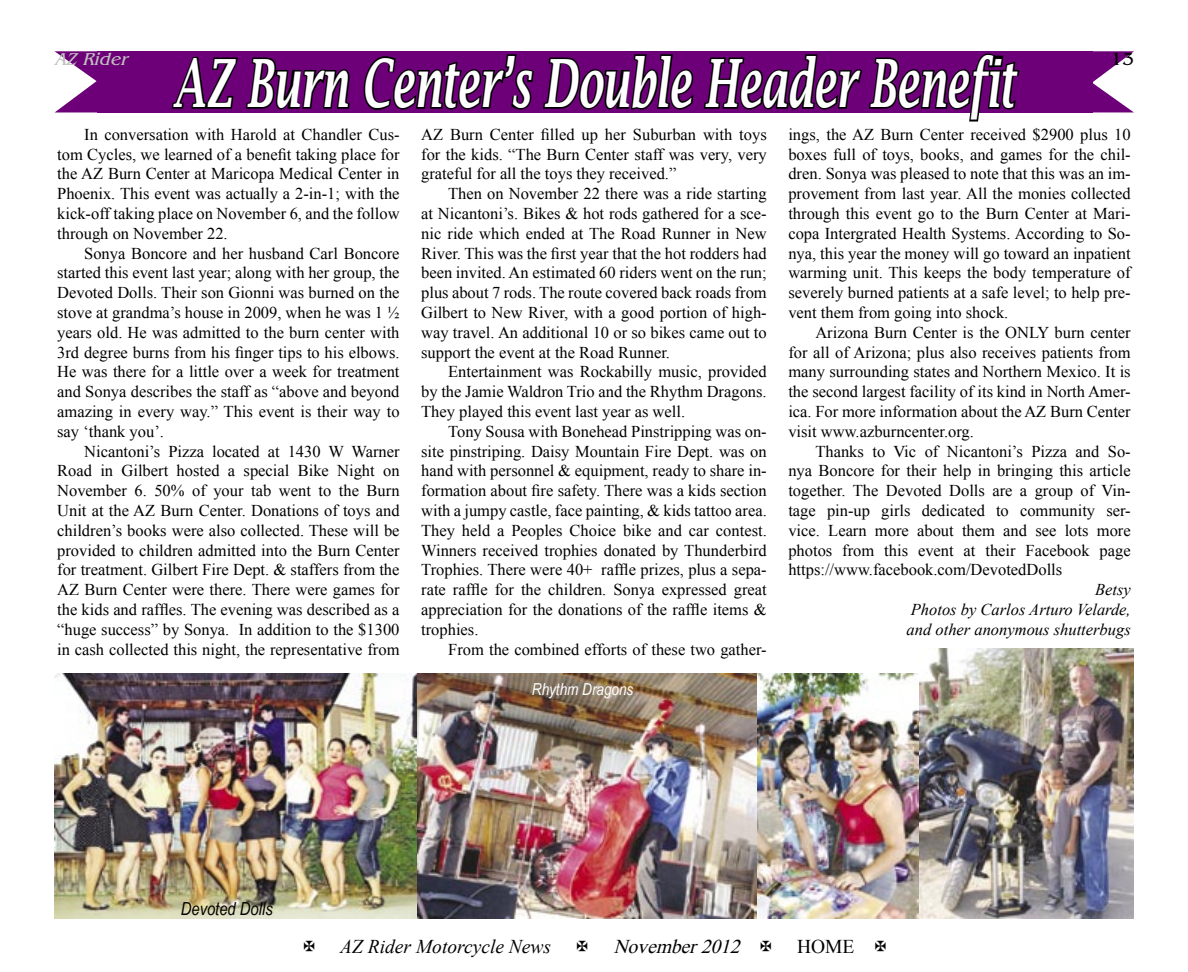
<style>
.page{position:relative;width:1188px;height:972px;background:#fff}
.page>*{position:absolute;margin:0;border:0;box-sizing:border-box;transform-origin:0 0}
.t1{font:italic 600 66.6px "Lucida Bright";color:#fff;scale:.62 1}
.t2{font:italic 19.5px "Times New Roman";color:#000}
.t3{font:italic 19.5px "Times New Roman";color:#000}
.t4{font:19.5px "Times New Roman";color:#000}
.t5{font:italic 18px "Arial Narrow";color:#000}
.t6{font:italic 18px "Benguiat";color:#c0c0c0}
.t7{font:18px "Benguiat";color:#000}
.t8{font:16.5px/19.8px "Times New Roman";color:#000;text-align:justify}
.t9{font:italic 16.5px "Times New Roman";color:#000}
.t10{font:italic 16.5px "Arial Narrow";color:#fff}
</style>
<div class="page">
<div style="left:97px;top:52px;width:996px;height:61px;background:#6d0078"></div>
<svg style="left:55px;top:51px;width:86px;height:61px"></svg>
<svg style="left:1048px;top:51px;width:86px;height:61px"></svg>
<img style="left:54px;top:674px;width:363px;height:244px">
<img style="left:417px;top:674px;width:502px;height:244px">
<img style="left:919px;top:649px;width:215px;height:269px">
<svg style="left:170px;top:51px;width:181px;height:59px"></svg>
<svg style="left:363px;top:54px;width:171px;height:56px"></svg>
<svg style="left:543px;top:54px;width:151px;height:56px"></svg>
<svg style="left:702px;top:51px;width:319px;height:71px"></svg>
<p class="t6" style="left:54px;top:49px;width:80px">AZ Rider</p>
<p class="t7" style="left:1111px;top:49px;width:25px">13</p>
<p class="t1" style="left:174px;top:45px;width:1358px">AZ Burn Center’s Double Header Benefit</p>
<p class="t8" style="left:57px;top:124px;width:344px;text-indent:27px">In conversation with Harold at Chandler Cus&shy;tom Cycles, we learned of a benefit taking place for the AZ Burn Center at Maricopa Medical Center in Phoenix. This event was actually a 2-in-1; with the kick-off taking place on November 6, and the follow through on November 22.</p>
<p class="t8" style="left:57px;top:243px;width:344px;text-indent:27px">Sonya Boncore and her husband Carl Boncore started this event last year; along with her group, the Devoted Dolls. Their son Gionni was burned on the stove at grandma’s house in 2009, when he was 1 ½ years old. He was admitted to the burn center with 3rd degree burns from his finger tips to his elbows.<br>He was there for a little over a week for treatment and Sonya describes the staff as “above and beyond amazing in every way.” This event is their way to say ‘thank you’.</p>
<p class="t8" style="left:57px;top:441px;width:344px;text-indent:27px">Nicantoni’s Pizza located at 1430 W Warner Road in Gilbert hosted a special Bike Night on November 6. 50% of your tab went to the Burn Unit at the AZ Burn Center. Donations of toys and children’s books were also collected. These will be provided to children admitted into the Burn Center for treatment. Gilbert Fire Dept. &amp; staffers from the AZ Burn Center were there. There were games for the kids and raffles. The evening was described as a “huge success” by Sonya. In addition to the $1300 in cash collected this night, the representative from</p>
<p class="t8" style="left:421px;top:124px;width:347px">AZ Burn Center filled up her Suburban with toys for the kids. “The Burn Center staff was very, very grateful for all the toys they received.”</p>
<p class="t8" style="left:421px;top:184px;width:347px;text-indent:27px">Then on November 22 there was a ride starting at Nicantoni’s. Bikes &amp; hot rods gathered for a sce&shy;nic ride which ended at The Road Runner in New River. This was the first year that the hot rodders had been invited. An estimated 60 riders went on the run; plus about 7 rods. The route covered back roads from Gilbert to New River, with a good portion of high&shy;way travel. An additional 10 or so bikes came out to support the event at the Road Runner.</p>
<p class="t8" style="left:421px;top:362px;width:347px;text-indent:27px">Entertainment was Rockabilly music, provided by the Jamie Waldron Trio and the Rhythm Dragons.<br>They played this event last year as well.</p>
<p class="t8" style="left:421px;top:421px;width:347px;text-indent:27px">Tony Sousa with Bonehead Pinstripping was on&shy;site pinstriping. Daisy Mountain Fire Dept. was on hand with personnel &amp; equipment, ready to share in&shy;formation about fire safety. There was a kids section with a jumpy castle, face painting, &amp; kids tattoo area.<br>They held a Peoples Choice bike and car contest.<br>Winners received trophies donated by Thunderbird Trophies. There were 40+ raffle prizes, plus a sepa&shy;rate raffle for the children. Sonya expressed great appreciation for the donations of the raffle items &amp; trophies.</p>
<p class="t8" style="left:448px;top:639px;width:320px">From the combined efforts of these two gather-</p>
<p class="t10" style="left:532px;top:678px;width:103px">Rhythm Dragons</p>
<p class="t8" style="left:788px;top:124px;width:344px">ings, the AZ Burn Center received $2900 plus 10 boxes full of toys, books, and games for the chil&shy;dren. Sonya was pleased to note that this was an im&shy;provement from last year. All the monies collected through this event go to the Burn Center at Mari&shy;copa Intergrated Health Systems. According to So&shy;nya, this year the money will go toward an inpatient warming unit. This keeps the body temperature of severely burned patients at a safe level; to help pre&shy;vent them from going into shock.</p>
<p class="t8" style="left:788px;top:322px;width:344px;text-indent:27px">Arizona Burn Center is the ONLY burn center for all of Arizona; plus also receives patients from many surrounding states and Northern Mexico. It is the second largest facility of its kind in North Amer&shy;ica. For more information about the AZ Burn Center visit www.azburncenter.org.</p>
<p class="t8" style="left:788px;top:441px;width:344px;text-indent:27px">Thanks to Vic of Nicantoni’s Pizza and So&shy;nya Boncore for their help in bringing this article together. The Devoted Dolls are a group of Vin&shy;tage pin-up girls dedicated to community ser&shy;vice. Learn more about them and see lots more photos from this event at their Facebook page https://www.facebook.com/DevotedDolls</p>
<p class="t9" style="left:1095px;top:578px;width:37px">Betsy</p>
<p class="t9" style="left:911px;top:598px;width:221px">Photos by Carlos Arturo Velarde,</p>
<p class="t9" style="left:907px;top:618px;width:226px">and other anonymous shutterbugs</p>
<p class="t5" style="left:181px;top:896px;width:93px">Devoted Dolls</p>
<p class="t2" style="left:340px;top:933px;width:213px">AZ Rider Motorcycle News</p>
<p class="t3" style="left:613px;top:934px;width:135px">November2012</p>
<p class="t4" style="left:797px;top:934px;width:59px">HOME</p>
</div>
